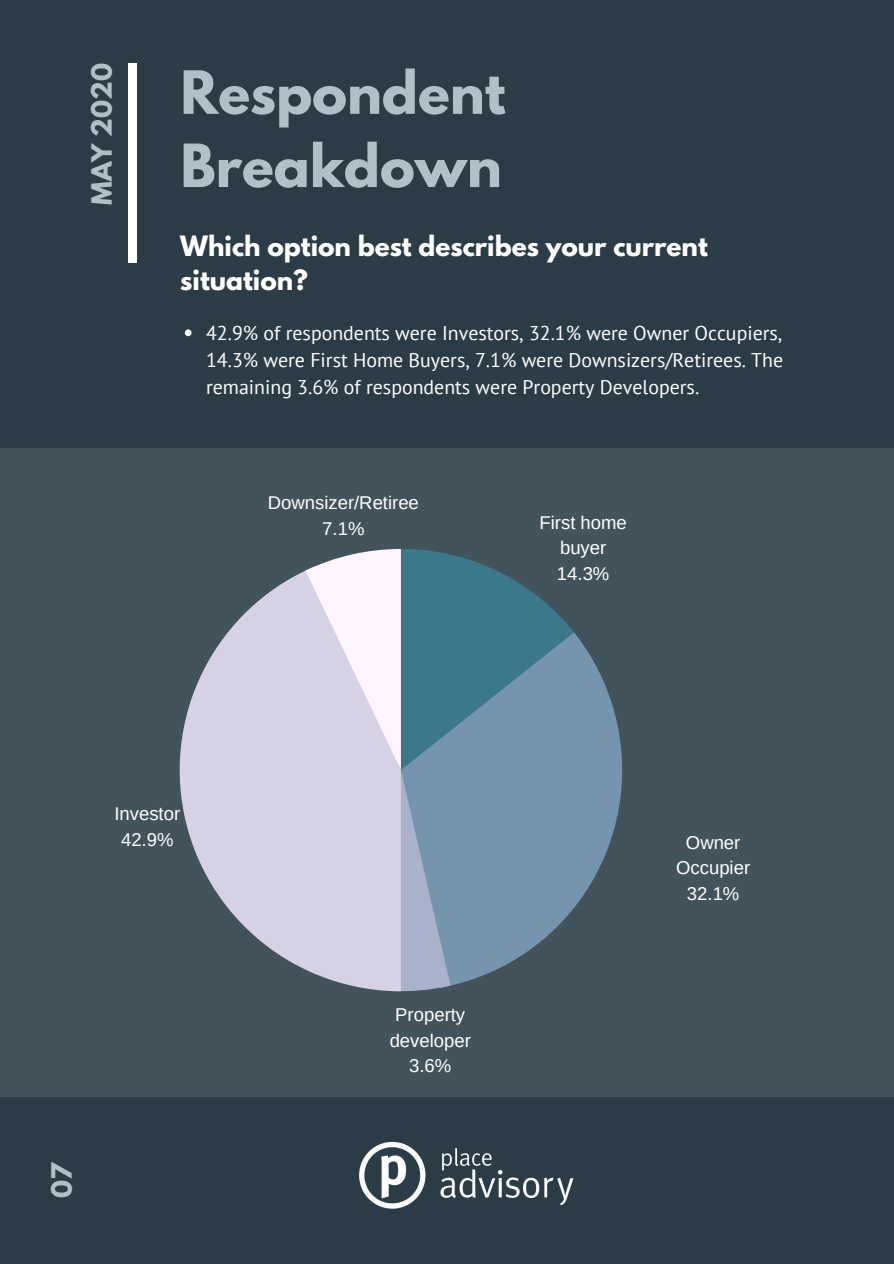
<style>
.page{position:relative;width:894px;height:1264px;background:#fff}
.page>*{position:absolute;margin:0;border:0;box-sizing:border-box;transform-origin:0 0}
.t1{font:700 52.8px/73.2px "League Spartan";color:#afc1c6}
.t2{font:700 24.9px/33.8px "League Spartan";color:#fff}
.t3{font:700 24.9px "League Spartan";color:#afc1c6}
.t4{font:19.8px/27px "PT Sans";color:#fff;text-align:justify}
.t5{font:18.45px/25.5px "Arimo";color:#fff;text-align:center}
</style>
<div class="page">
<div style="left:0;top:0;width:893px;height:1263px;background:#2b3c46"></div>
<div style="left:128px;top:63px;width:9px;height:199px;background:#fff"></div>
<svg style="left:185px;top:329px;width:6px;height:7px"></svg>
<div style="left:0;top:448px;width:893px;height:648px;background:#42535c"></div>
<svg style="left:580px;top:640px;width:42px;height:260px;fill:#7594ae"></svg>
<svg style="left:180px;top:571px;width:125px;height:399px;fill:#d7d1e5"></svg>
<svg style="left:305px;top:549px;width:275px;height:443px"></svg>
<img style="left:359px;top:1141px;width:215px;height:68px">
<p class="t3" style="left:89px;top:205px;width:143px;rotate:-90deg">MAY 2020</p>
<h1 class="t1" style="left:180px;top:63px;width:326px">Respondent<br>Breakdown</h1>
<p class="t2" style="left:180px;top:233px;width:529px">Which option best describes your current situation?</p>
<p class="t4" style="left:206px;top:319px;width:578px">42.9% of respondents were Investors, 32.1% were Owner Occupiers, 14.3% were First Home Buyers, 7.1% were Downsizers/Retirees. The remaining 3.6% of respondents were Property Developers.</p>
<p class="t5" style="left:268px;top:490px;width:152px">Downsizer/Retiree<br>7.1%</p>
<p class="t5" style="left:539px;top:509px;width:89px">First home buyer<br>14.3%</p>
<p class="t5" style="left:114px;top:801px;width:67px">Investor<br>42.9%</p>
<p class="t3" style="left:49px;top:1198px;width:37px;rotate:-90deg">07</p>
<p class="t5" style="left:389px;top:1002px;width:83px">Property developer<br>3.6%</p>
<p class="t5" style="left:676px;top:829px;width:75px">Owner<br>Occupier<br>32.1%</p>
</div>
